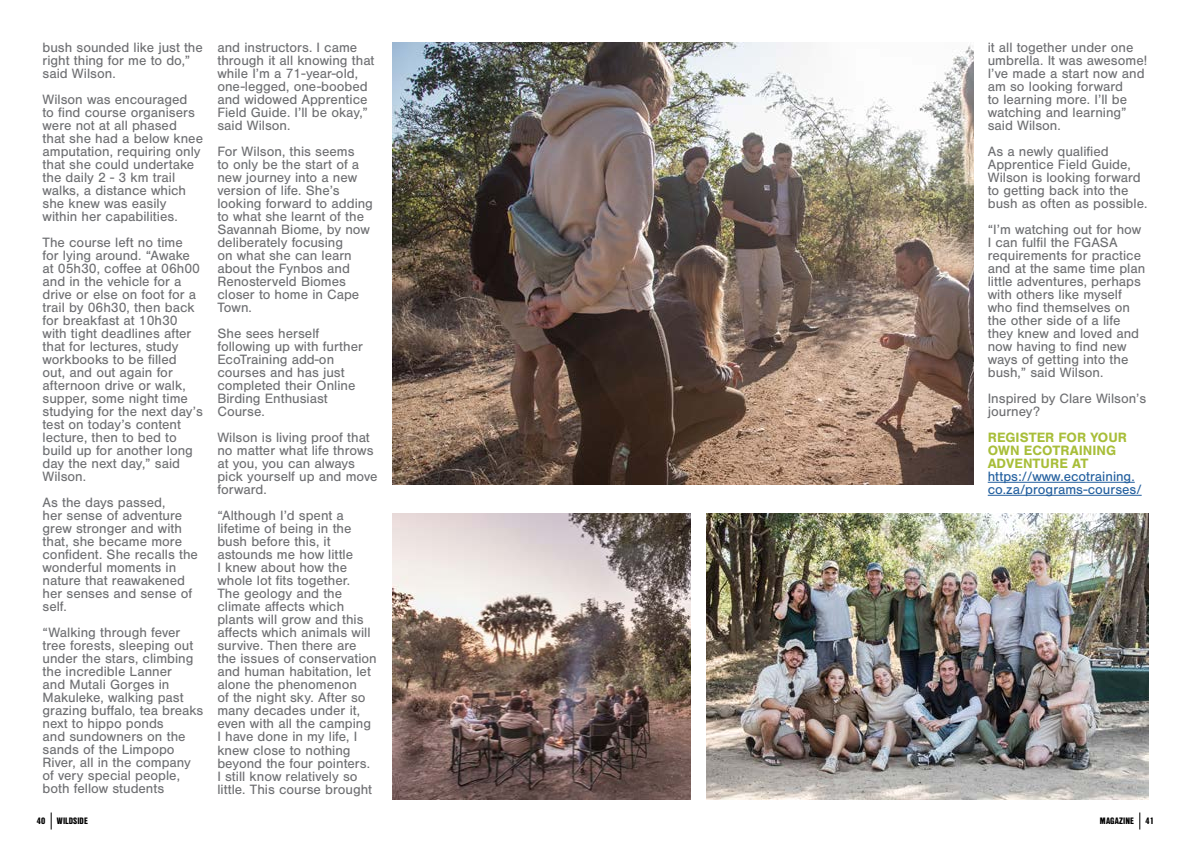
<style>
.page{position:relative;width:1191px;height:842px;background:#fff}
.page>*{position:absolute;margin:0;border:0;box-sizing:border-box;transform-origin:0 0}
.t1{font:14px/13px "Nimbus San";color:#6d6e71}
.t2{font:14px/13px "Nimbus San";color:#215e9e}
.t3{font:700 14px/13px "Nimbus San";color:#a8be39}
.t4{font:900 9px "Nimbus San Con L";color:#000}
</style>
<div class="page">
<svg style="left:51px;top:812px;width:1px;height:17px"></svg>
<img style="left:392px;top:513px;width:298px;height:286px">
<svg style="left:1139px;top:812px;width:1px;height:17px"></svg>
<img style="left:392px;top:43px;width:581px;height:442px">
<img style="left:706px;top:513px;width:442px;height:286px">
<hr style="left:987px;top:482px;width:147px;height:1px;background:#215e9e">
<hr style="left:987px;top:495px;width:154px;height:1px;background:#215e9e">
<p class="t1" style="left:43px;top:41px;width:162px">bush sounded like just the right thing for me to do,” said Wilson.</p>
<p class="t1" style="left:43px;top:93px;width:162px">Wilson was encouraged<br>to find course organisers were not at all phased<br>that she had a below knee amputation, requiring only that she could undertake the daily 2 - 3 km trail walks, a distance which she knew was easily within her capabilities.</p>
<p class="t1" style="left:43px;top:236px;width:162px">The course left no time<br>for lying around. “Awake at 05h30, coffee at 06h00 and in the vehicle for a drive or else on foot for a trail by 06h30, then back for breakfast at 10h30 with tight deadlines after that for lectures, study workbooks to be filled out, and out again for afternoon drive or walk, supper, some night time studying for the next day’s test on today’s content lecture, then to bed to build up for another long day the next day,” said<br>Wilson.</p>
<p class="t1" style="left:43px;top:496px;width:157px">As the days passed,<br>her sense of adventure grew stronger and with that, she became more confident. She recalls the wonderful moments in nature that reawakened her senses and sense of self.</p>
<p class="t1" style="left:43px;top:626px;width:162px">“Walking through fever tree forests, sleeping out under the stars, climbing the incredible Lanner<br>and Mutali Gorges in<br>Makuleke, walking past grazing buffalo, tea breaks next to hippo ponds<br>and sundowners on the sands of the Limpopo<br>River, all in the company of very special people, both fellow students</p>
<p class="t4" style="left:37px;top:814px;width:10px">40</p>
<p class="t4" style="left:57px;top:814px;width:32px">WILDSIDE</p>
<p class="t1" style="left:217px;top:41px;width:158px">and instructors. I came through it all knowing that while I’m a 71-year-old, one-legged, one-boobed and widowed Apprentice<br>Field Guide. I’ll be okay,” said Wilson.</p>
<p class="t1" style="left:217px;top:145px;width:157px">For Wilson, this seems<br>to only be the start of a new journey into a new version of life. She’s looking forward to adding to what she learnt of the<br>Savannah Biome, by now deliberately focusing<br>on what she can learn about the Fynbos and<br>Renosterveld Biomes closer to home in Cape<br>Town.</p>
<p class="t1" style="left:217px;top:327px;width:147px">She sees herself following up with further<br>EcoTraining add-on courses and has just completed their Online<br>Birding Enthusiast<br>Course.</p>
<p class="t1" style="left:217px;top:431px;width:162px">Wilson is living proof that no matter what life throws at you, you can always pick yourself up and move forward.</p>
<p class="t1" style="left:217px;top:509px;width:161px">“Although I’d spent a lifetime of being in the bush before this, it astounds me how little<br>I knew about how the whole lot fits together.<br>The geology and the climate affects which plants will grow and this affects which animals will survive. Then there are the issues of conservation and human habitation, let alone the phenomenon<br>of the night sky. After so many decades under it, even with all the camping<br>I have done in my life, I knew close to nothing beyond the four pointers.<br>I still know relatively so little. This course brought</p>
<p class="t1" style="left:987px;top:41px;width:161px">it all together under one umbrella. It was awesome!<br>I’ve made a start now and am so looking forward<br>to learning more. I’ll be watching and learning” said Wilson.</p>
<p class="t1" style="left:987px;top:145px;width:161px">As a newly qualified<br>Apprentice Field Guide,<br>Wilson is looking forward to getting back into the bush as often as possible.</p>
<p class="t1" style="left:987px;top:223px;width:159px">“I’m watching out for how<br>I can fulfil the FGASA requirements for practice and at the same time plan little adventures, perhaps with others like myself who find themselves on the other side of a life they knew and loved and now having to find new ways of getting into the bush,” said Wilson.</p>
<p class="t1" style="left:987px;top:392px;width:160px">Inspired by Clare Wilson’s journey?</p>
<p class="t3" style="left:987px;top:431px;width:141px">REGISTER FOR YOUR<br>OWN ECOTRAINING<br>ADVENTURE AT</p>
<p class="t2" style="left:987px;top:470px;width:155px">https://www.ecotraining. co.za/programs-courses/</p>
<p class="t4" style="left:1100px;top:814px;width:36px">MAGAZINE</p>
<p class="t4" style="left:1145px;top:814px;width:10px">41</p>
</div>
